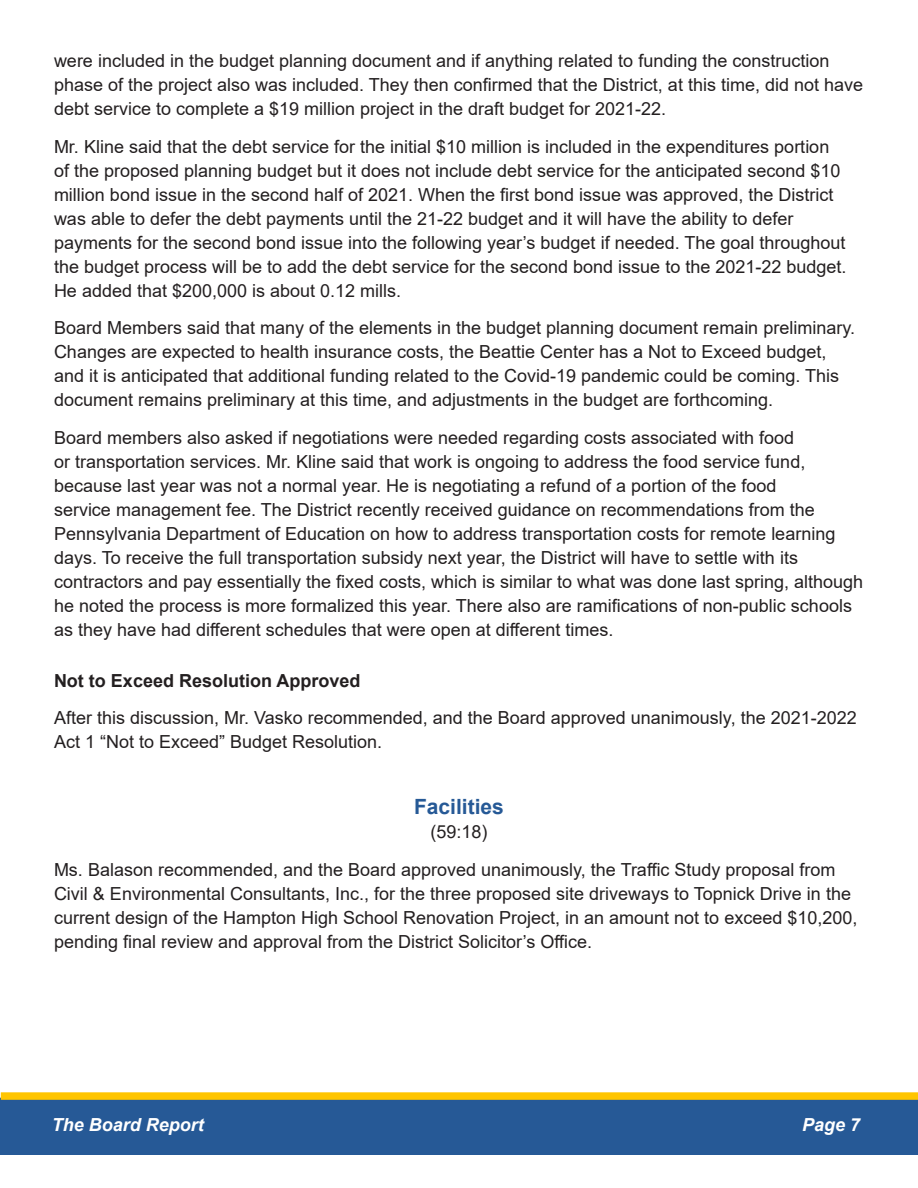
<style>
.page{position:relative;width:918px;height:1188px;background:#fff}
.page>*{position:absolute;margin:0;border:0;box-sizing:border-box;transform-origin:0 0}
.Blue_Heads_Centered{font:700 21px "Arial";color:#265996}
.Body{font:18px/24px "Arial";color:#231f20}
.Black_subheads{font:700 18px "Arial";color:#231f20}
.t1{font:italic 700 18px "Arial";color:#fff}
.Timestamps_centered{font:18px "Arial";color:#231f20}
</style>
<div class="page">
<div style="left:0;top:1098px;width:918px;height:57px;background:#265996"></div>
<div style="left:1px;top:1092px;width:917px;height:8px;background:#ffc500"></div>
<p class="Body" style="left:54px;top:49px;width:811px">were included in the budget planning document and if anything related to funding the construction phase of the project also was included. They then confirmed that the District, at this time, did not have debt service to complete a $19 million project in the draft budget for 2021-22.</p>
<p class="Body" style="left:54px;top:134px;width:794px">Mr. Kline said that the debt service for the initial $10 million is included in the expenditures portion of the proposed planning budget but it does not include debt service for the anticipated second $10 million bond issue in the second half of 2021. When the first bond issue was approved, the District was able to defer the debt payments until the 21-22 budget and it will have the ability to defer payments for the second bond issue into the following year’s budget if needed. The goal throughout the budget process will be to add the debt service for the second bond issue to the 2021-22 budget.<br>He added that $200,000 is about 0.12 mills.</p>
<p class="Body" style="left:54px;top:316px;width:803px">Board Members said that many of the elements in the budget planning document remain preliminary.<br>Changes are expected to health insurance costs, the Beattie Center has a Not to Exceed budget, and it is anticipated that additional funding related to the Covid-19 pandemic could be coming. This document remains preliminary at this time, and adjustments in the budget are forthcoming.</p>
<p class="Body" style="left:54px;top:425px;width:811px">Board members also asked if negotiations were needed regarding costs associated with food<br>or transportation services. Mr. Kline said that work is ongoing to address the food service fund, because last year was not a normal year. He is negotiating a refund of a portion of the food<br>service management fee. The District recently received guidance on recommendations from the Pennsylvania Department of Education on how to address transportation costs for remote learning days. To receive the full transportation subsidy next year, the District will have to settle with its contractors and pay essentially the fixed costs, which is similar to what was done last spring, although he noted the process is more formalized this year. There also are ramifications of non-public schools as they have had different schedules that were open at different times.</p>
<p class="Black_subheads" style="left:54px;top:668px;width:308px">Not to Exceed Resolution Approved</p>
<p class="Body" style="left:54px;top:706px;width:804px">After this discussion, Mr. Vasko recommended, and the Board approved unanimously, the 2021-2022<br>Act 1 “Not to Exceed” Budget Resolution.</p>
<p class="Blue_Heads_Centered" style="left:414px;top:792px;width:91px">Facilities</p>
<p class="Timestamps_centered" style="left:430px;top:819px;width:59px">(59:18)</p>
<p class="Body" style="left:54px;top:857px;width:805px">Ms. Balason recommended, and the Board approved unanimously, the Traffic Study proposal from Civil &amp; Environmental Consultants, Inc., for the three proposed site driveways to Topnick Drive in the current design of the Hampton High School Renovation Project, in an amount not to exceed $10,200, pending final review and approval from the District Solicitor’s Office.</p>
<p class="t1" style="left:52px;top:1113px;width:154px">The Board Report</p>
<p class="t1" style="left:802px;top:1113px;width:60px">Page 7</p>
</div>
